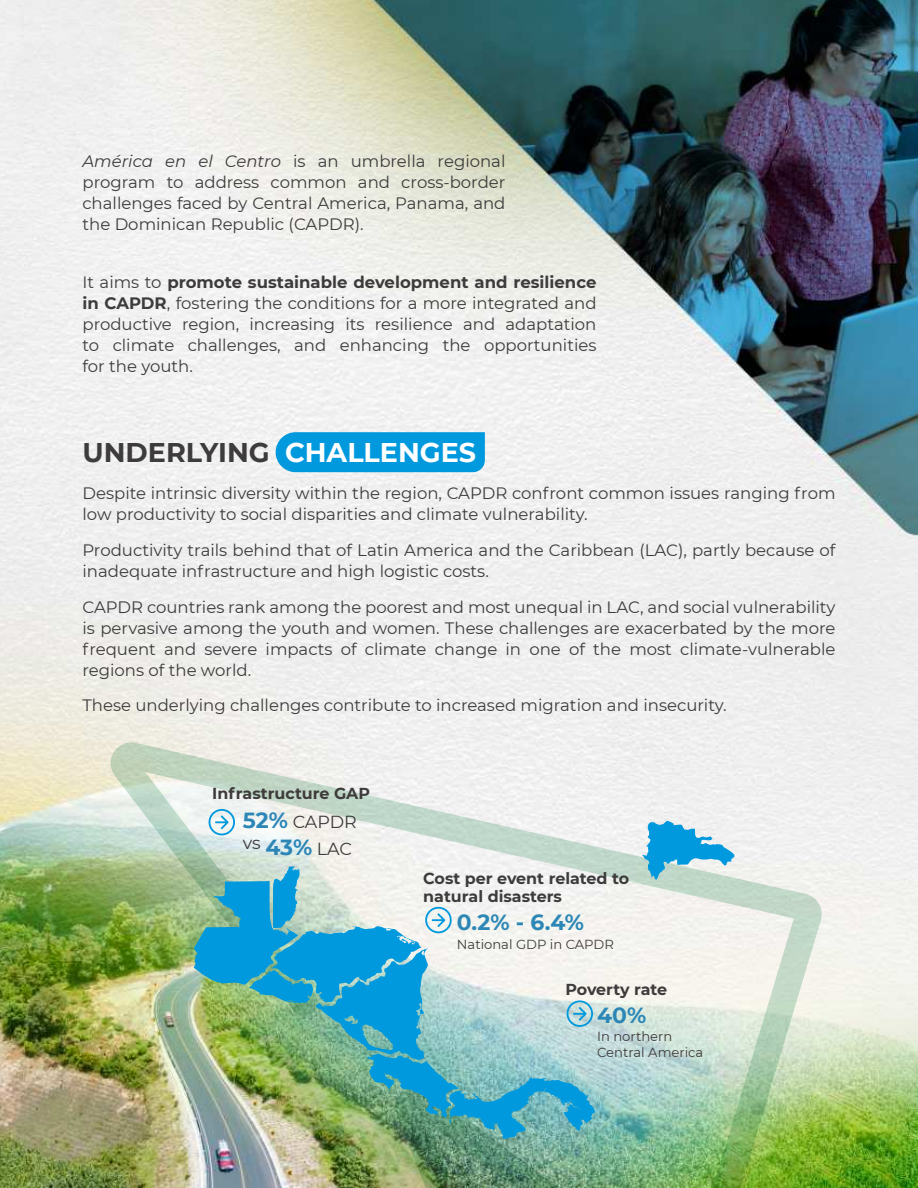
<style>
.page{position:relative;width:918px;height:1188px;background:#fff}
.page>*{position:absolute;margin:0;border:0;box-sizing:border-box;transform-origin:0 0}
.t1{font:700 27px "Montserrat";color:#3d3b3b}
.t2{font:700 21.9px "Montserrat";color:#2c87b6}
.t3{font:17.4px/26.4px "Montserrat";letter-spacing:-.005em;color:#3d3b3b}
.t4{font:16.5px/21px "Montserrat";color:#3d3b3b;text-align:justify}
.t5{font:700 15.9px/17.5px "Montserrat";color:#3d3b3b}
.t6{font:13.05px/15.8px "Montserrat";color:#3d3b3b}
.s1{font-style:italic}
.s2{font-weight:700}
.s3{color:#fff}
.s4{font-weight:700;font-size:21.9px;color:#2c87b6}
</style>
<div class="page">
<img style="left:0;top:0;width:918px;height:1188px">
<img style="left:103px;top:739px;width:815px;height:449px">
<svg style="left:643px;top:821px;width:91px;height:59px"></svg>
<div style="left:276px;top:432px;width:209px;height:40px;background:#0099de"></div>
<svg style="left:209px;top:809px;width:26px;height:26px"></svg>
<img style="left:193px;top:866px;width:402px;height:273px">
<p class="t4" style="left:82px;top:151px;width:425px"><span class="s1">América en el Centro</span> is an umbrella regional program to address common and cross-border challenges faced by Central America, Panama, and the Dominican Republic (CAPDR).</p>
<p class="t4" style="left:83px;top:272px;width:516px">It aims to <span class="s2">promote sustainable development and resilience in CAPDR</span>, fostering the conditions for a more integrated and productive region, increasing its resilience and adaptation to climate challenges, and enhancing the opportunities for the youth.</p>
<h1 class="t1" style="left:83px;top:441px;width:395px">UNDERLYING <span class="s3">CHALLENGES</span></h1>
<p class="t4" style="left:83px;top:483px;width:755px">Despite intrinsic diversity within the region, CAPDR confront common issues ranging from low productivity to social disparities and climate vulnerability.</p>
<p class="t4" style="left:83px;top:540px;width:755px">Productivity trails behind that of Latin America and the Caribbean (LAC), partly because of inadequate infrastructure and high logistic costs.</p>
<p class="t4" style="left:83px;top:597px;width:755px">CAPDR countries rank among the poorest and most unequal in LAC, and social vulnerability is pervasive among the youth and women. These challenges are exacerbated by the more frequent and severe impacts of climate change in one of the most climate-vulnerable regions of the world.</p>
<p class="t4" style="left:83px;top:695px;width:646px">These underlying challenges contribute to increased migration and insecurity.</p>
<p class="t5" style="left:212px;top:786px;width:159px">Infrastructure GAP</p>
<p class="t3" style="left:243px;top:809px;width:115px"><span class="s4">52%</span> CAPDR vs <span class="s4">43%</span> LAC</p>
<p class="t5" style="left:423px;top:871px;width:207px">Cost per event related to natural disasters</p>
<p class="t6" style="left:457px;top:937px;width:159px">National GDP in CAPDR</p>
<h2 class="t2" style="left:457px;top:912px;width:129px">0.2% - 6.4%</h2>
<p class="t5" style="left:565px;top:982px;width:103px">Poverty rate</p>
<h2 class="t2" style="left:597px;top:1006px;width:51px">40%</h2>
<p class="t6" style="left:597px;top:1029px;width:108px">In northern<br>Central America</p>
</div>
